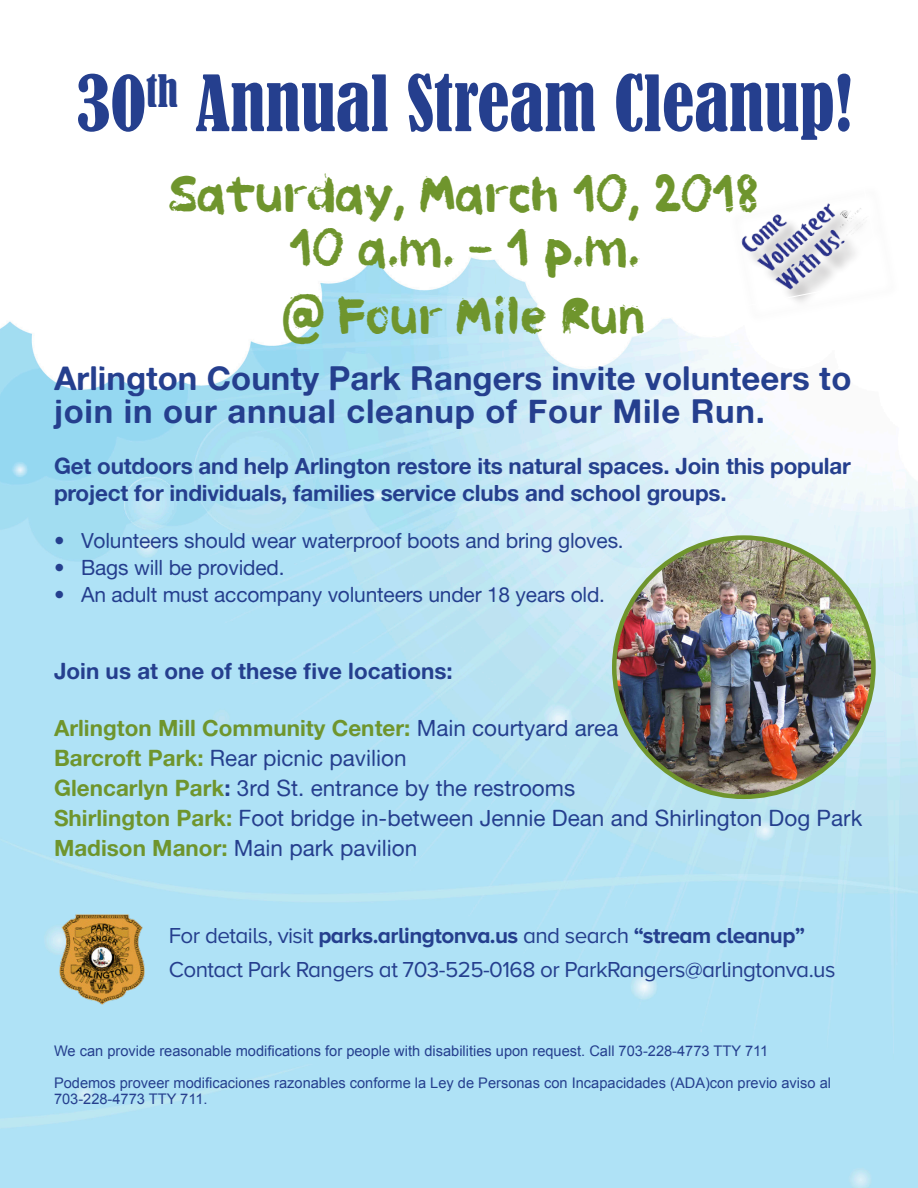
<style>
.page{position:relative;width:918px;height:1188px;background:#fff}
.page>*{position:absolute;margin:0;border:0;box-sizing:border-box;transform-origin:0 0}
.t1{font:condensed 72px "Bernard";color:#253f8e}
.t2{font:54px "Paint Hand";letter-spacing:-.01em;color:#6f952d;scale:.9 1}
.t3{font:33px/33px "Alte Haas Grotesk Bold";color:#253f8e}
.t4{font:22.5px "Alte Haas Grotesk";color:#253f8e}
.t5{font:22.5px/27px "Alte Haas Grotesk Bold";letter-spacing:-.01em;color:#253f8e}
.t6{font:700 22.5px "Proxima Nova A";letter-spacing:-.025em;color:#253f8e}
.t7{font:22.5px "Proxima Nova A";letter-spacing:-.025em;color:#253f8e}
.t8{font:22.5px "Alte Haas Grotesk Bold";color:#6f952d}
.t9{font:21px "Alte Haas Grotesk";letter-spacing:-.01em;color:#253f8e}
.t10{font:14.7px/15.8px "Arial";color:#253f8e}
.s1{font-family:"Alte Haas Grotesk";color:#253f8e}
.s2{font-family:"Alte Haas Grotesk Bold";color:#6f952d}
.s3{font-family:"Alte Haas Grotesk Bold"}
.s4{font-weight:400}
</style>
<div class="page">
<img style="left:0;top:252px;width:918px;height:936px">
<div style="left:727px;top:184px;width:173px;height:141px;background:#fff"></div>
<svg style="left:724px;top:203px;width:140px;height:104px"></svg>
<img style="left:59px;top:914px;width:86px;height:91px">
<img style="left:614px;top:538px;width:259px;height:259px;border-radius:130px">
<p class="t1" style="left:75px;top:62px;width:779px">30<sup>th</sup> Annual Stream Cleanup!</p>
<p class="t2" style="left:169px;top:162px;width:658px">Saturday, March 10, 2018</p>
<p class="t2" style="left:289px;top:216px;width:391px">10 a.m. - 1 p.m.</p>
<p class="t2" style="left:284px;top:284px;width:403px">@ Four Mile Run</p>
<p class="t3" style="left:54px;top:361px;width:799px">Arlington County Park Rangers invite volunteers to join in our annual cleanup of Four Mile Run.</p>
<p class="t5" style="left:54px;top:452px;width:798px">Get outdoors and help Arlington restore its natural spaces. Join this popular project for individuals, families service clubs and school groups.</p>
<p class="t9" style="left:54px;top:528px;width:571px">• Volunteers should wear waterproof boots and bring gloves.</p>
<p class="t9" style="left:54px;top:555px;width:232px">• Bags will be provided.</p>
<p class="t9" style="left:54px;top:582px;width:553px">• An adult must accompany volunteers under 18 years old.</p>
<p class="t5" style="left:54px;top:657px;width:400px">Join us at one of these five locations:</p>
<p class="t8" style="left:54px;top:714px;width:566px">Arlington Mill Community Center: <span class="s1">Main courtyard area</span></p>
<p class="t4" style="left:54px;top:744px;width:354px"><span class="s2">Barcroft Park:</span> Rear picnic pavilion</p>
<p class="t4" style="left:54px;top:774px;width:523px"><span class="s2">Glencarlyn Park</span><span class="s3">:</span> 3rd St. entrance by the restrooms</p>
<p class="t4" style="left:54px;top:804px;width:810px"><span class="s2">Shirlington Park:</span> Foot bridge in-between Jennie Dean and Shirlington Dog Park</p>
<p class="t4" style="left:54px;top:834px;width:365px"><span class="s2">Madison Manor:</span> Main park pavilion</p>
<p class="t6" style="left:169px;top:923px;width:638px"><span class="s4">For details, visit</span> parks.arlingtonva.us <span class="s4">and search</span> “stream cleanup”</p>
<p class="t7" style="left:169px;top:957px;width:668px">Contact Park Rangers at 703-525-0168 or ParkRangers@arlingtonva.us</p>
<p class="t10" style="left:54px;top:1044px;width:716px">We can provide reasonable modifications for people with disabilities upon request. Call 703-228-4773 TTY 711</p>
<p class="t10" style="left:54px;top:1075px;width:779px">Podemos proveer modificaciones razonables conforme la Ley de Personas con Incapacidades (ADA)con previo aviso al<br>703-228-4773 TTY 711.</p>
</div>
